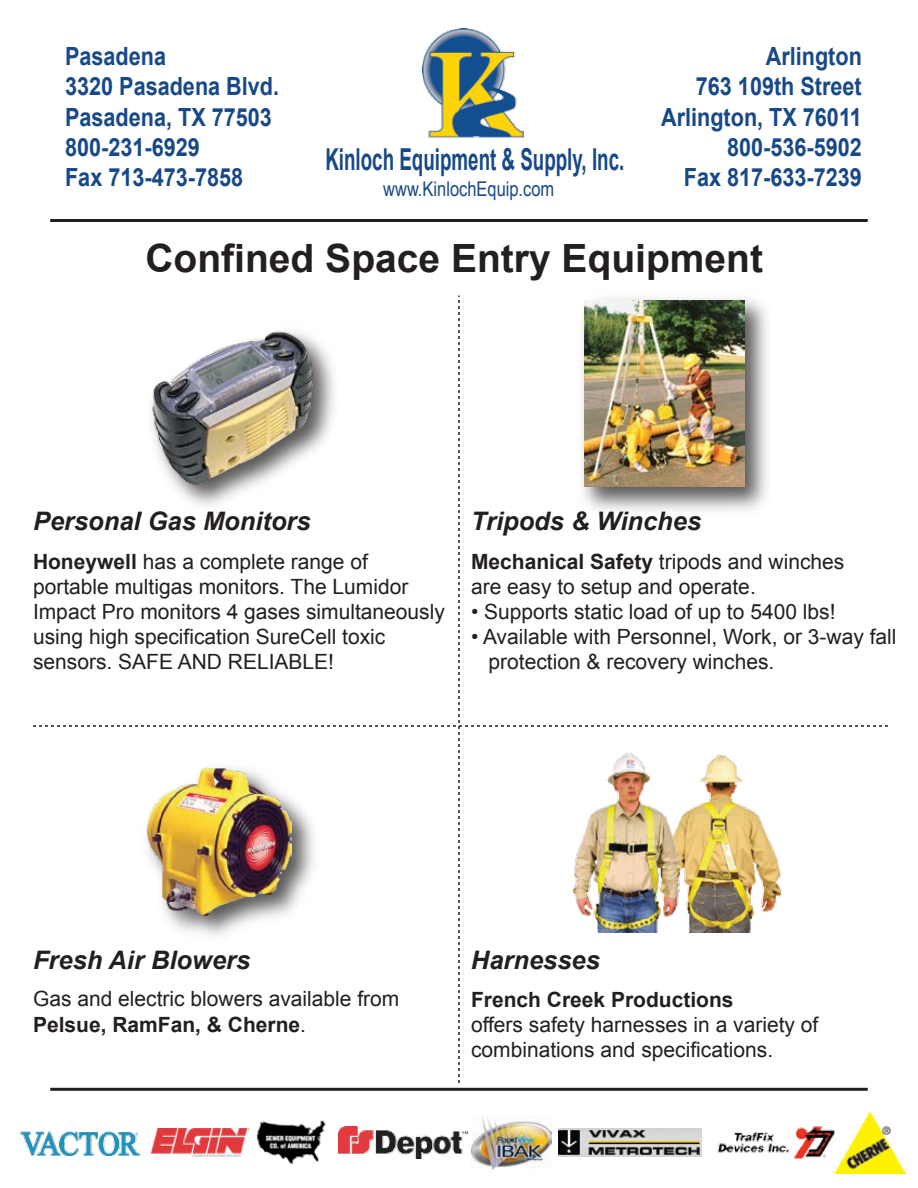
<style>
.page{position:relative;width:918px;height:1188px;background:#fff}
.page>*{position:absolute;margin:0;border:0;box-sizing:border-box;transform-origin:0 0}
.t1{font:700 39px "Arial";color:#231f20}
.t2{font:700 30.3px "Arial";color:#174888;scale:.62 1}
.t3{font:italic 700 25.5px "Arial";color:#231f20}
.t4{font:700 25.05px/30.2px "Arial";color:#174888;scale:.86 1}
.t5{font:21px/25.2px "Arial";color:#231f20}
.t6{font:700 21px "Arial";color:#231f20}
.t7{font:20.25px "Arial";color:#174888;scale:.81 1}
.s1{font-weight:700}
</style>
<div class="page">
<img style="left:423px;top:29px;width:101px;height:109px">
<img style="left:20px;top:1131px;width:121px;height:24px">
<img style="left:151px;top:1129px;width:98px;height:27px">
<img style="left:256px;top:1120px;width:70px;height:44px">
<img style="left:472px;top:1116px;width:79px;height:54px">
<img style="left:834px;top:1112px;width:72px;height:62px">
<img style="left:339px;top:1127px;width:129px;height:31px">
<img style="left:717px;top:1123px;width:120px;height:39px">
<img style="left:559px;top:1128px;width:142px;height:29px">
<hr style="left:50px;top:219px;width:818px;height:3px;background:#231f20">
<hr style="left:50px;top:1088px;width:818px;height:3px;background:#231f20">
<img style="left:177px;top:345px;width:157px;height:161px">
<img style="left:152px;top:331px;width:167px;height:158px">
<img style="left:582px;top:298px;width:185px;height:213px">
<img style="left:584px;top:301px;width:160px;height:186px">
<img style="left:167px;top:801px;width:147px;height:135px">
<img style="left:147px;top:767px;width:145px;height:149px">
<img style="left:699px;top:755px;width:83px;height:178px">
<img style="left:572px;top:753px;width:127px;height:180px">
<p class="t4" style="left:65px;top:42px;width:250px">Pasadena<br>3320 Pasadena Blvd.<br>Pasadena, TX 77503<br>800-231-6929<br>Fax 713-473-7858</p>
<p class="t4" style="left:661px;top:42px;width:235px;text-align:right">Arlington<br>763 109th Street<br>Arlington, TX 76011<br>800-536-5902<br>Fax 817-633-7239</p>
<h2 class="t2" style="left:325px;top:139px;width:484px">Kinloch Equipment &amp; Supply, Inc.</h2>
<p class="t7" style="left:383px;top:175px;width:213px">www.KinlochEquip.com</p>
<h1 class="t1" style="left:146px;top:232px;width:619px">Confined Space Entry Equipment</h1>
<p class="t3" style="left:33px;top:504px;width:279px">Personal Gas Monitors</p>
<p class="t3" style="left:471px;top:504px;width:232px">Tripods &amp; Winches</p>
<p class="t5" style="left:33px;top:549px;width:413px"><span class="s1">Honeywell</span> has a complete range of portable multigas monitors. The Lumidor Impact Pro monitors 4 gases simultaneously using high specification SureCell toxic sensors. SAFE AND RELIABLE!</p>
<p class="t5" style="left:471px;top:549px;width:375px"><span class="s1">Mechanical Safety</span> tripods and winches are easy to setup and operate.</p>
<p class="t5" style="left:471px;top:599px;width:366px">• Supports static load of up to 5400 lbs!</p>
<p class="t5" style="left:489px;top:624px;width:410px;text-indent:-18px">• Available with Personnel, Work, or 3-way fall protection &amp; recovery winches.</p>
<p class="t3" style="left:33px;top:943px;width:219px">Fresh Air Blowers</p>
<p class="t3" style="left:471px;top:943px;width:130px">Harnesses</p>
<p class="t5" style="left:33px;top:987px;width:368px">Gas and electric blowers available from<br><span class="s1">Pelsue, RamFan, &amp; Cherne</span>.</p>
<p class="t6" style="left:471px;top:985px;width:264px">French Creek Productions</p>
<p class="t5" style="left:471px;top:1012px;width:349px">offers safety harnesses in a variety of combinations and specifications.</p>
</div>
